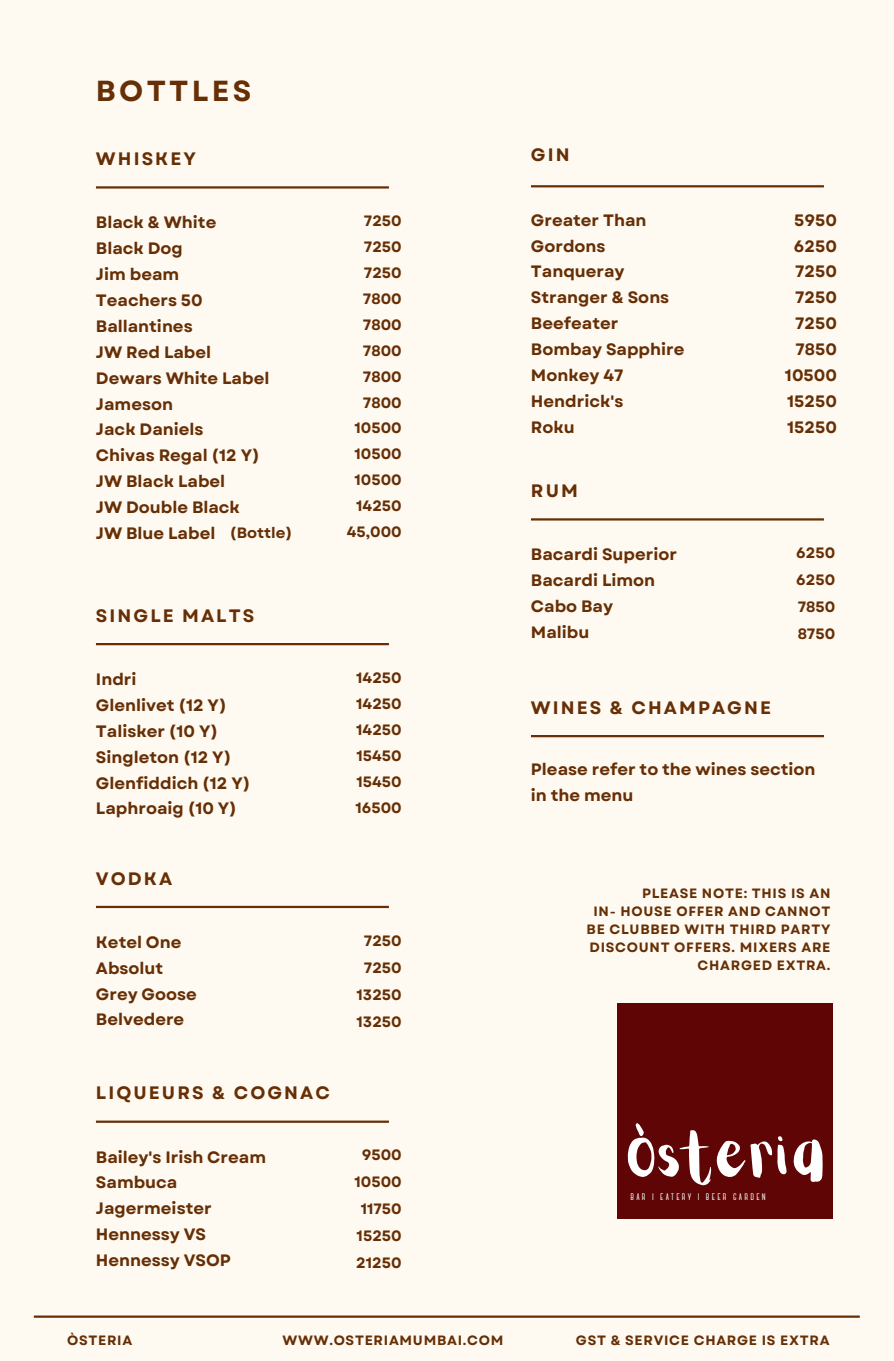
<style>
.page{position:relative;width:894px;height:1361px;background:#fff}
.page>*{position:absolute;margin:0;border:0;box-sizing:border-box;transform-origin:0 0}
.t1{font:52.65px "Aloja Extended";color:#fff}
.t2{font:700 28.95px "Garet";letter-spacing:.115em;color:#662f06}
.t3{font:700 18px "Garet";letter-spacing:.115em;color:#662f06}
.t4{font:700 16.5px/25.8px "Garet";color:#662f06}
.t5{font:700 15px/25.8px "Garet";color:#662f06;text-align:justify}
.t6{font:700 13.5px/18px "Garet";letter-spacing:.055em;color:#662f06;text-align:right}
.t7{font:700 12px "Canter";letter-spacing:.19em;color:#fff}
</style>
<div class="page">
<div style="left:0;top:0;width:893px;height:1360px;background:#fffaf1"></div>
<hr style="left:96px;top:643px;width:293px;height:2px;background:#662f06">
<hr style="left:96px;top:186px;width:293px;height:2px;background:#662f06">
<hr style="left:96px;top:905px;width:293px;height:2px;background:#662f06">
<hr style="left:531px;top:185px;width:292px;height:2px;background:#662f06">
<hr style="left:96px;top:1120px;width:293px;height:2px;background:#662f06">
<div style="left:617px;top:1002px;width:215px;height:216px;background:#600505"></div>
<hr style="left:34px;top:1315px;width:825px;height:2px;background:#662f06">
<hr style="left:531px;top:518px;width:292px;height:2px;background:#662f06">
<hr style="left:531px;top:735px;width:292px;height:2px;background:#662f06">
<h5 class="t2" style="left:96px;top:70px;width:157px">BOTTLES</h5>
<h4 class="t3" style="left:96px;top:146px;width:101px">WHISKEY</h4>
<h3 class="t4" style="left:96px;top:210px;width:175px">Black &amp; White<br>Black Dog<br>Jim beam<br>Teachers 50<br>Ballantines<br>JW Red Label<br>Dewars White Label<br>Jameson<br>Jack Daniels<br>Chivas Regal (12 Y)<br>JW Black Label<br>JW Double Black<br>JW Blue Label</h3>
<h4 class="t5" style="left:347px;top:208px;width:56px;text-align:right">7250<br>7250<br>7250<br>7800<br>7800<br>7800<br>7800<br>7800<br>10500<br>10500<br>10500<br>14250<br>45,000</h4>
<h6 class="t5" style="left:230px;top:520px;width:64px">(Bottle)</h6>
<h6 class="t3" style="left:96px;top:602px;width:160px">SINGLE MALTS</h6>
<h4 class="t4" style="left:96px;top:666px;width:156px">Indri<br>Glenlivet (12 Y)<br>Talisker (10 Y)<br>Singleton (12 Y)<br>Glenfiddich (12 Y)<br>Laphroaig (10 Y)</h4>
<h6 class="t5" style="left:355px;top:665px;width:48px">14250<br>14250<br>14250<br>15450<br>15450<br>16500</h6>
<h6 class="t3" style="left:96px;top:865px;width:78px">VODKA</h6>
<h3 class="t4" style="left:96px;top:929px;width:102px">Ketel One<br>Absolut<br>Grey Goose<br>Belvedere</h3>
<h4 class="t5" style="left:356px;top:926px;width:47px;line-height:27px;text-align:center">7250<br>7250<br>13250<br>13250</h4>
<h4 class="t3" style="left:96px;top:1079px;width:235px">LIQUEURS &amp; COGNAC</h4>
<h4 class="t4" style="left:96px;top:1143px;width:171px">Bailey's Irish Cream<br>Sambuca<br>Jagermeister<br>Hennessy VS<br>Hennessy VSOP</h4>
<h3 class="t5" style="left:354px;top:1141px;width:49px;line-height:27px;text-align:center">9500<br>10500<br>11750<br>15250<br>21250</h3>
<h3 class="t3" style="left:531px;top:142px;width:40px">GIN</h3>
<h4 class="t4" style="left:531px;top:207px;width:155px">Greater Than<br>Gordons<br>Tanqueray<br>Stranger &amp; Sons<br>Beefeater<br>Bombay Sapphire<br>Monkey 47<br>Hendrick's<br>Roku</h4>
<h6 class="t4" style="left:784px;top:207px;width:53px;text-align:right">5950<br>6250<br>7250<br>7250<br>7250<br>7850<br>10500<br>15250<br>15250</h6>
<h1 class="t3" style="left:531px;top:477px;width:48px">RUM</h1>
<h5 class="t4" style="left:531px;top:541px;width:147px">Bacardi Superior<br>Bacardi Limon<br>Cabo Bay<br>Malibu</h5>
<p class="t5" style="left:795px;top:539px;width:41px;line-height:27px">6250<br>6250<br>7850<br>8750</p>
<h5 class="t3" style="left:531px;top:694px;width:241px">WINES &amp; CHAMPAGNE</h5>
<h5 class="t4" style="left:531px;top:756px;width:286px">Please refer to the wines section in the menu</h5>
<h6 class="t6" style="left:586px;top:883px;width:245px">PLEASE NOTE: THIS IS AN<br>IN- HOUSE OFFER AND CANNOT<br>BE CLUBBED WITH THIRD PARTY<br>DISCOUNT OFFERS. MIXERS ARE<br>CHARGED EXTRA.</h6>
<h3 class="t1" style="left:627px;top:1134px;width:201px;rotate:-1deg">Òsteria</h3>
<h4 class="t7" style="left:630px;top:1190px;width:137px">bar i eatery i beer garden</h4>
<h2 class="t6" style="left:67px;top:1330px;width:67px">ÒSTERIA</h2>
<h3 class="t6" style="left:282px;top:1330px;width:222px">WWW.OSTERIAMUMBAI.COM</h3>
<h3 class="t6" style="left:576px;top:1330px;width:255px">GST &amp; SERVICE CHARGE IS EXTRA</h3>
</div>
